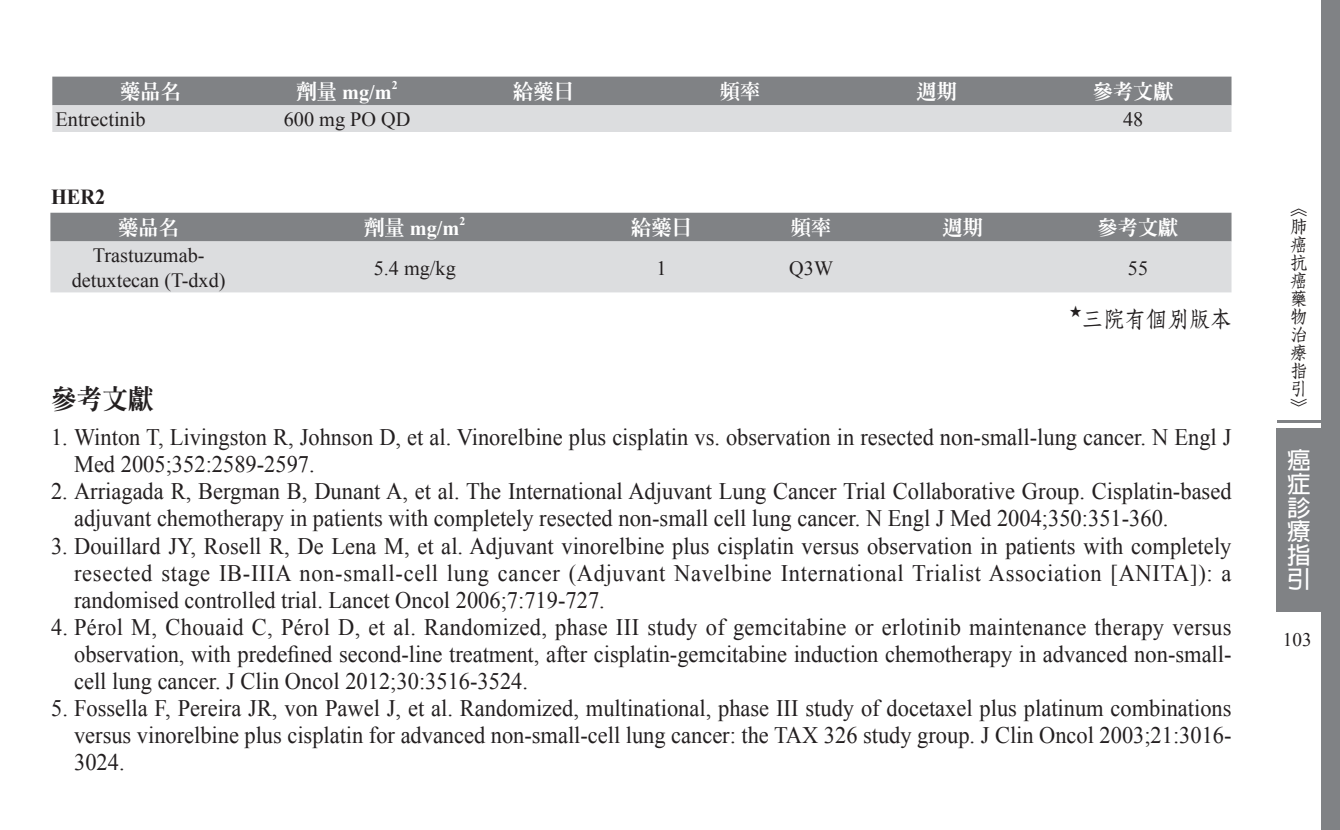
<style>
.page{position:relative;width:1340px;height:830px;background:#fff}
.page>*{position:absolute;margin:0;border:0;box-sizing:border-box;transform-origin:0 0}
.t1{font:800 27px "AR Ming B5";color:#231f20;scale:.95 1}
.t2{font:23.62px/27px "Times New Roman";color:#231f20;text-align:justify;scale:.95 1}
.t3{font:700 23.62px/23.6px "AR Hei B5";color:#fff;text-align:justify}
.t4{font:22.5px "DF Fang Song Std W6";color:#231f20;scale:.95 1}
.t5{font:700 21.38px "Times New Roman";color:#231f20;scale:.95 1}
.t6{font:20.25px/24.3px "Times New Roman";color:#231f20;text-align:center}
.t7{font:800 20.25px "AR Ming B5";color:#fff}
.t8{font:700 20.25px "Times New Roman";color:#fff}
.t9{font:19.12px "Times New Roman";color:#231f20}
.t10{font:18px/18px "DF Fang Song Std W6";color:#231f20}
.t11{font:13.05px "DF Fang Song Std W6";color:#231f20;scale:.95 1}
.t12{font:700 11.7px "Times New Roman";color:#fff}
.s1{font-family:"AR Ming B5";font-weight:800}
</style>
<div class="page">
<div style="left:1320px;top:0;width:19px;height:829px;background:#808285"></div>
<div style="left:1276px;top:427px;width:47px;height:184px;background:#808285"></div>
<hr style="left:1276px;top:420px;width:47px;height:3px;background:#808285">
<svg style="left:52px;top:77px;width:1179px;height:55px;background:#adaeb1"></svg>
<div style="left:50px;top:213px;width:1181px;height:28px;background:#808285"></div>
<div style="left:50px;top:241px;width:1181px;height:51px;background:#dcdddf"></div>
<p class="t7" style="left:120px;top:81px;width:62px">藥品名</p>
<p class="t8" style="left:296px;top:78px;width:97px"><span class="s1">劑量</span> mg/m</p>
<p class="t12" style="left:392px;top:77px;width:7px">2</p>
<p class="t7" style="left:513px;top:81px;width:62px">給藥日</p>
<p class="t7" style="left:720px;top:81px;width:42px">頻率</p>
<p class="t7" style="left:916px;top:81px;width:42px">週期</p>
<p class="t7" style="left:1092px;top:81px;width:82px">參考文獻</p>
<p class="t6" style="left:55px;top:107px;width:91px">Entrectinib</p>
<p class="t6" style="left:284px;top:107px;width:128px">600 mg PO QD</p>
<p class="t6" style="left:1123px;top:107px;width:22px">48</p>
<p class="t5" style="left:51px;top:182px;width:59px">HER2</p>
<p class="t7" style="left:118px;top:217px;width:62px">藥品名</p>
<p class="t8" style="left:364px;top:214px;width:97px"><span class="s1">劑量</span> mg/m</p>
<p class="t12" style="left:459px;top:213px;width:7px">2</p>
<p class="t7" style="left:631px;top:217px;width:62px">給藥日</p>
<p class="t7" style="left:790px;top:217px;width:42px">頻率</p>
<p class="t7" style="left:942px;top:217px;width:42px">週期</p>
<p class="t7" style="left:1097px;top:217px;width:82px">參考文獻</p>
<p class="t6" style="left:72px;top:243px;width:155px">Trastuzumab&shy;detuxtecan (T-dxd)</p>
<p class="t6" style="left:373px;top:255px;width:84px">5.4 mg/kg</p>
<p class="t6" style="left:656px;top:255px;width:12px">1</p>
<p class="t6" style="left:789px;top:255px;width:45px">Q3W</p>
<p class="t6" style="left:1127px;top:255px;width:22px">55</p>
<p class="t11" style="left:1069px;top:304px;width:15px">★</p>
<p class="t4" style="left:1081px;top:306px;width:159px">三院有個別版本</p>
<p class="t1" style="left:51px;top:385px;width:109px">參考文獻</p>
<p class="t2" style="left:74px;top:423px;width:1219px;text-indent:-23px">1. Winton T, Livingston R, Johnson D, et al. Vinorelbine plus cisplatin vs. observation in resected non-small-lung cancer. N Engl J<br>Med 2005;352:2589-2597.</p>
<p class="t2" style="left:74px;top:477px;width:1219px;text-indent:-23px">2. Arriagada R, Bergman B, Dunant A, et al. The International Adjuvant Lung Cancer Trial Collaborative Group. Cisplatin-based adjuvant chemotherapy in patients with completely resected non-small cell lung cancer. N Engl J Med 2004;350:351-360.</p>
<p class="t2" style="left:74px;top:531px;width:1219px;text-indent:-23px">3. Douillard JY, Rosell R, De Lena M, et al. Adjuvant vinorelbine plus cisplatin versus observation in patients with completely resected stage IB-IIIA non-small-cell lung cancer (Adjuvant Navelbine International Trialist Association [ANITA]): a randomised controlled trial. Lancet Oncol 2006;7:719-727.</p>
<p class="t2" style="left:74px;top:612px;width:1219px;text-indent:-23px">4. Pérol M, Chouaid C, Pérol D, et al. Randomized, phase III study of gemcitabine or erlotinib maintenance therapy versus observation, with predefined second-line treatment, after cisplatin-gemcitabine induction chemotherapy in advanced non-small&shy;cell lung cancer. J Clin Oncol 2012;30:3516-3524.</p>
<p class="t2" style="left:74px;top:693px;width:1219px;text-indent:-23px">5. Fossella F, Pereira JR, von Pawel J, et al. Randomized, multinational, phase III study of docetaxel plus platinum combinations versus vinorelbine plus cisplatin for advanced non-small-cell lung cancer: the TAX 326 study group. J Clin Oncol 2003;21:3016- 3024.</p>
<p class="t10" style="left:1289px;top:199px;width:19px">︽肺癌抗癌藥物治療指引︾</p>
<p class="t3" style="left:1286px;top:448px;width:24px">癌症診療指引</p>
<p class="t9" style="left:1282px;top:626px;width:30px">103</p>
</div>
